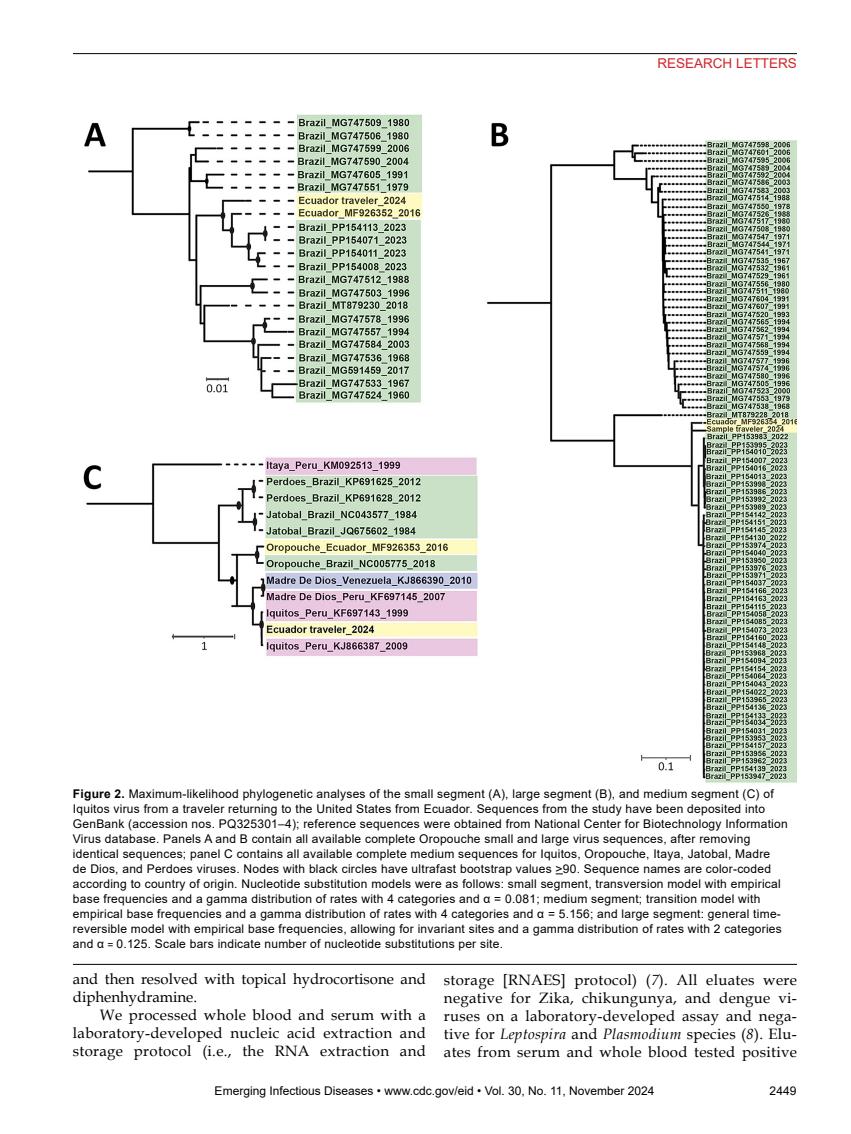
<style>
.page{position:relative;width:851px;height:1134px;background:#fff}
.page>*{position:absolute;margin:0;border:0;box-sizing:border-box;transform-origin:0 0}
.t1{font:15px/18px "Book Antiqua";letter-spacing:.02em;color:#000;text-align:justify}
.t2{font:15px/18px "Book Antiqua";color:#000}
.t3{font:13.5px "Arial";color:#d2232a}
.t4{font:12px/15px "Arial";letter-spacing:.02em;color:#000}
.t5{font:12px "Arial";color:#000}
.s1{font-weight:700}
.s2{font-family:"Calibri"}
.s3{font-style:italic}
</style>
<div class="page">
<hr style="left:73px;top:53px;width:723px;height:1px;background:#000">
<img style="left:83px;top:114px;width:713px;height:669px">
<hr style="left:73px;top:964px;width:723px;height:1px;background:#000">
<p class="t3" style="left:657px;top:54px;width:141px">RESEARCH LETTERS</p>
<p class="t4" style="left:73px;top:786px;width:716px"><span class="s1">Figure 2.</span> Maximum-likelihood phylogenetic analyses of the small segment (A), large segment (B), and medium segment (C) of Iquitos virus from a traveler returning to the United States from Ecuador. Sequences from the study have been deposited into GenBank (accession nos. PQ325301–4); reference sequences were obtained from National Center for Biotechnology Information Virus database. Panels A and B contain all available complete Oropouche small and large virus sequences, after removing identical sequences; panel C contains all available complete medium sequences for Iquitos, Oropouche, Itaya, Jatobal, Madre<br>de Dios, and Perdoes viruses. Nodes with black circles have ultrafast bootstrap values &gt;90. Sequence names are color-coded according to country of origin. Nucleotide substitution models were as follows: small segment, transversion model with empirical base frequencies and a gamma distribution of rates with 4 categories and α = 0.081; medium segment; transition model with empirical base frequencies and a gamma distribution of rates with 4 categories and α = 5.156; and large segment: general time&shy;reversible model with empirical base frequencies, allowing for invariant sites and a gamma distribution of rates with 2 categories and α <span class="s2">=</span> 0.125. Scale bars indicate number of nucleotide substitutions per site.</p>
<p class="t2" style="left:73px;top:970px;width:354px">and then resolved with topical hydrocortisone and diphenhydramine.</p>
<p class="t1" style="left:73px;top:1006px;width:354px;text-indent:27px">We processed whole blood and serum with a laboratory-developed nucleic acid extraction and storage protocol (i.e., the RNA extraction and</p>
<p class="t1" style="left:444px;top:970px;width:354px">storage [RNAES] protocol) (<span class="s3">7</span>). All eluates were negative for Zika, chikungunya, and dengue vi&shy;ruses on a laboratory-developed assay and nega&shy;tive for <span class="s3">Leptospira</span> and <span class="s3">Plasmodium</span> species (<span class="s3">8</span>). Elu&shy;ates from serum and whole blood tested positive</p>
<p class="t5" style="left:215px;top:1083px;width:441px">Emerging Infectious Diseases • www.cdc.gov/eid • Vol. 30, No. 11, November 2024</p>
<p class="t4" style="left:769px;top:1084px;width:28px">2449</p>
</div>
